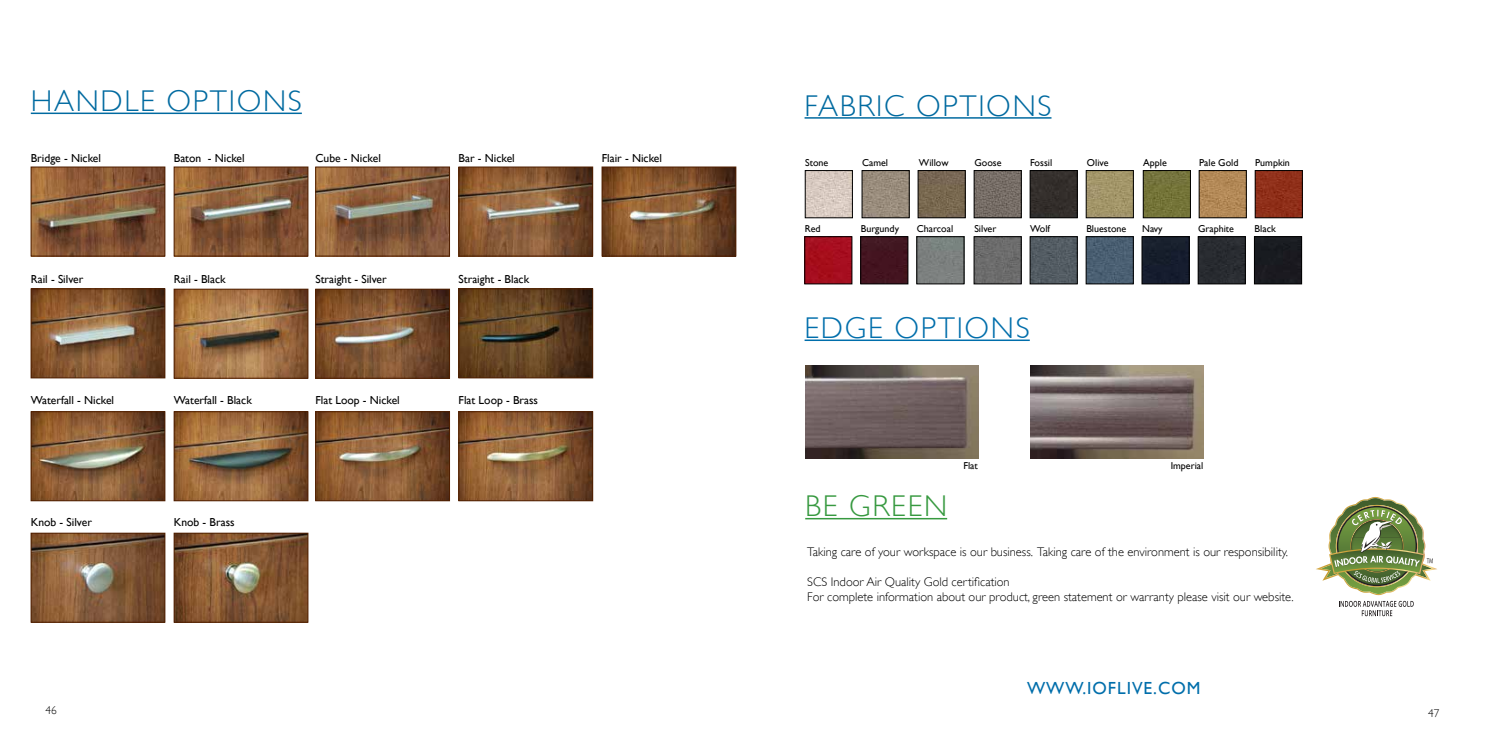
<style>
.page{position:relative;width:1485px;height:743px;background:#fff}
.page>*{position:absolute;margin:0;border:0;box-sizing:border-box;transform-origin:0 0}
.t1{font:300 30px "Gill Sans";letter-spacing:.055em;color:#006aa0}
.t2{font:300 30px "Gill Sans";letter-spacing:.055em;color:#006eab}
.t3{font:300 30px "Gill Sans";letter-spacing:.055em;color:#379940}
.t4{font:17.5px "Gill Sans";letter-spacing:.055em;color:#006eab}
.t5{font:300 12.5px/15px "Gill Sans";color:#000}
.t6{font:11.62px "Gill Sans";color:#000}
.t7{font:300 11.25px "Gill Sans";color:#000}
.t8{font:10px "Gill Sans";color:#000}
</style>
<div class="page">
<hr style="left:805px;top:117px;width:247px;height:2px;background:#006aa0">
<img style="left:176px;top:291px;width:130px;height:85px">
<div style="left:174px;top:289px;width:134px;height:89px;border:1px solid #501f00"></div>
<img style="left:33px;top:290px;width:130px;height:86px">
<div style="left:31px;top:288px;width:134px;height:90px;border:1px solid #501f00"></div>
<img style="left:461px;top:290px;width:130px;height:86px">
<div style="left:459px;top:288px;width:134px;height:90px;border:1px solid #501f00"></div>
<img style="left:317px;top:291px;width:131px;height:85px">
<div style="left:315px;top:289px;width:135px;height:89px;border:1px solid #501f00"></div>
<img style="left:176px;top:413px;width:130px;height:86px">
<div style="left:174px;top:411px;width:134px;height:90px;border:1px solid #501f00"></div>
<img style="left:33px;top:413px;width:130px;height:86px">
<div style="left:31px;top:411px;width:134px;height:90px;border:1px solid #501f00"></div>
<img style="left:317px;top:413px;width:131px;height:86px">
<div style="left:315px;top:411px;width:135px;height:90px;border:1px solid #501f00"></div>
<img style="left:461px;top:413px;width:130px;height:86px">
<div style="left:459px;top:411px;width:134px;height:90px;border:1px solid #501f00"></div>
<img style="left:176px;top:535px;width:130px;height:85px">
<div style="left:174px;top:533px;width:134px;height:89px;border:1px solid #501f00"></div>
<img style="left:33px;top:535px;width:130px;height:85px">
<div style="left:31px;top:533px;width:134px;height:89px;border:1px solid #501f00"></div>
<img style="left:604px;top:169px;width:130px;height:85px">
<div style="left:602px;top:167px;width:134px;height:89px;border:1px solid #501f00"></div>
<img style="left:461px;top:169px;width:130px;height:85px">
<div style="left:459px;top:167px;width:134px;height:89px;border:1px solid #501f00"></div>
<img style="left:317px;top:169px;width:131px;height:85px">
<div style="left:315px;top:167px;width:135px;height:89px;border:1px solid #501f00"></div>
<img style="left:176px;top:169px;width:130px;height:85px">
<div style="left:174px;top:167px;width:134px;height:89px;border:1px solid #501f00"></div>
<img style="left:33px;top:169px;width:130px;height:85px">
<div style="left:31px;top:167px;width:134px;height:89px;border:1px solid #501f00"></div>
<hr style="left:31px;top:112px;width:271px;height:2px;background:#006aa0">
<img style="left:864px;top:172px;width:43px;height:44px">
<div style="left:862px;top:170px;width:47px;height:48px;border:1px solid #000"></div>
<div style="left:1032px;top:172px;width:43px;height:44px;background:#332e2b"></div>
<div style="left:1030px;top:170px;width:47px;height:48px;border:1px solid #000"></div>
<img style="left:976px;top:172px;width:43px;height:44px">
<div style="left:974px;top:170px;width:47px;height:48px;border:1px solid #000"></div>
<img style="left:1088px;top:172px;width:44px;height:44px">
<div style="left:1086px;top:170px;width:48px;height:48px;border:1px solid #000"></div>
<img style="left:807px;top:172px;width:44px;height:44px">
<div style="left:805px;top:170px;width:48px;height:48px;border:1px solid #000"></div>
<img style="left:920px;top:172px;width:43px;height:44px">
<div style="left:918px;top:170px;width:47px;height:48px;border:1px solid #000"></div>
<img style="left:1145px;top:172px;width:44px;height:44px">
<div style="left:1143px;top:170px;width:48px;height:48px;border:1px solid #000"></div>
<div style="left:863px;top:238px;width:43px;height:44px;background:#431420"></div>
<div style="left:861px;top:236px;width:47px;height:48px;border:1px solid #000"></div>
<div style="left:919px;top:238px;width:43px;height:44px;background:#7c8180"></div>
<div style="left:917px;top:236px;width:47px;height:48px;border:1px solid #000"></div>
<img style="left:1201px;top:172px;width:44px;height:44px">
<div style="left:1199px;top:170px;width:48px;height:48px;border:1px solid #000"></div>
<img style="left:1257px;top:172px;width:44px;height:44px">
<div style="left:1255px;top:170px;width:48px;height:48px;border:1px solid #000"></div>
<div style="left:807px;top:238px;width:43px;height:44px;background:#a60e1e"></div>
<div style="left:1256px;top:238px;width:44px;height:44px;background:#1a1b20"></div>
<div style="left:1254px;top:236px;width:48px;height:48px;border:1px solid #000"></div>
<img style="left:1088px;top:238px;width:43px;height:44px">
<div style="left:1086px;top:236px;width:47px;height:48px;border:1px solid #000"></div>
<div style="left:1200px;top:238px;width:44px;height:44px;background:#292c31"></div>
<div style="left:1198px;top:236px;width:48px;height:48px;border:1px solid #000"></div>
<div style="left:1144px;top:238px;width:43px;height:44px;background:#161e2e"></div>
<div style="left:1142px;top:236px;width:47px;height:48px;border:1px solid #000"></div>
<img style="left:976px;top:238px;width:43px;height:44px">
<div style="left:974px;top:236px;width:47px;height:48px;border:1px solid #000"></div>
<img style="left:1032px;top:238px;width:43px;height:44px">
<div style="left:1030px;top:236px;width:47px;height:48px;border:1px solid #000"></div>
<img style="left:1030px;top:365px;width:173px;height:93px">
<img style="left:805px;top:365px;width:173px;height:93px">
<hr style="left:805px;top:339px;width:225px;height:2px;background:#006eab">
<img style="left:1316px;top:497px;width:121px;height:119px">
<hr style="left:805px;top:518px;width:142px;height:1px;background:#379940">
<h1 class="t1" style="left:31px;top:83px;width:273px">HANDLE OPTIONS</h1>
<p class="t6" style="left:31px;top:151px;width:72px">Bridge - Nickel</p>
<p class="t6" style="left:174px;top:151px;width:72px">Baton - Nickel</p>
<p class="t6" style="left:315px;top:151px;width:67px">Cube - Nickel</p>
<p class="t6" style="left:459px;top:151px;width:58px">Bar - Nickel</p>
<p class="t6" style="left:602px;top:151px;width:62px">Flair - Nickel</p>
<p class="t6" style="left:31px;top:272px;width:54px">Rail - Silver</p>
<p class="t6" style="left:174px;top:272px;width:53px">Rail - Black</p>
<p class="t6" style="left:315px;top:272px;width:73px">Straight - Silver</p>
<p class="t6" style="left:459px;top:272px;width:72px">Straight - Black</p>
<p class="t6" style="left:31px;top:393px;width:85px">Waterfall - Nickel</p>
<p class="t6" style="left:174px;top:393px;width:80px">Waterfall - Black</p>
<p class="t6" style="left:315px;top:393px;width:86px">Flat Loop - Nickel</p>
<p class="t6" style="left:459px;top:393px;width:81px">Flat Loop - Brass</p>
<p class="t6" style="left:31px;top:515px;width:63px">Knob - Silver</p>
<p class="t6" style="left:174px;top:515px;width:62px">Knob - Brass</p>
<h1 class="t1" style="left:805px;top:88px;width:248px">FABRIC OPTIONS</h1>
<p class="t8" style="left:805px;top:157px;width:25px">Stone</p>
<p class="t8" style="left:862px;top:157px;width:28px">Camel</p>
<p class="t8" style="left:919px;top:157px;width:31px">Willow</p>
<p class="t8" style="left:975px;top:157px;width:29px">Goose</p>
<p class="t8" style="left:1030px;top:157px;width:24px">Fossil</p>
<p class="t8" style="left:1087px;top:157px;width:23px">Olive</p>
<p class="t8" style="left:1143px;top:157px;width:25px">Apple</p>
<p class="t8" style="left:1199px;top:157px;width:41px">Pale Gold</p>
<p class="t8" style="left:1255px;top:157px;width:36px">Pumpkin</p>
<p class="t8" style="left:805px;top:223px;width:17px">Red</p>
<p class="t8" style="left:861px;top:223px;width:40px">Burgundy</p>
<p class="t8" style="left:917px;top:223px;width:38px">Charcoal</p>
<p class="t8" style="left:974px;top:223px;width:23px">Silver</p>
<p class="t8" style="left:1030px;top:223px;width:21px">Wolf</p>
<p class="t8" style="left:1086px;top:223px;width:42px">Bluestone</p>
<p class="t8" style="left:1142px;top:223px;width:22px">Navy</p>
<p class="t8" style="left:1198px;top:223px;width:37px">Graphite</p>
<p class="t8" style="left:1255px;top:223px;width:23px">Black</p>
<h1 class="t2" style="left:805px;top:310px;width:227px">EDGE OPTIONS</h1>
<h1 class="t3" style="left:805px;top:489px;width:143px">BE GREEN</h1>
<p class="t8" style="left:963px;top:459px;width:16px">Flat</p>
<p class="t8" style="left:1171px;top:459px;width:34px">Imperial</p>
<p class="t5" style="left:807px;top:544px;width:482px">Taking care of your workspace is our business. Taking care of the environment is our responsibility.</p>
<p class="t5" style="left:807px;top:574px;width:488px">SCS Indoor Air Quality Gold certification<br>For complete information about our product, green statement or warranty please visit our website.</p>
<h2 class="t4" style="left:1027px;top:678px;width:175px">WWW.IOFLIVE.COM</h2>
<p class="t7" style="left:45px;top:704px;width:13px">46</p>
<p class="t7" style="left:1428px;top:706px;width:13px">47</p>
</div>
